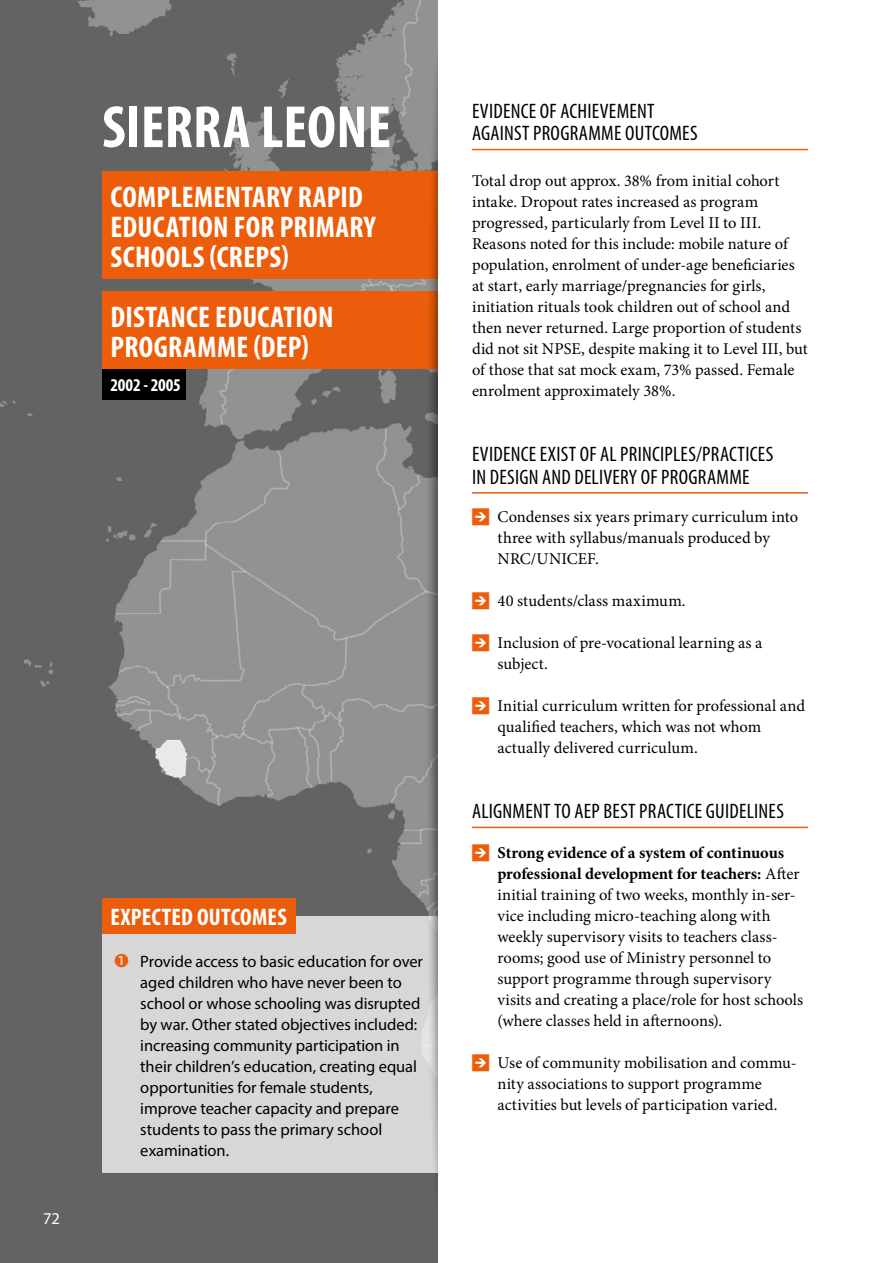
<style>
.page{position:relative;width:893px;height:1263px;background:#fff}
.page>*{position:absolute;margin:0;border:0;box-sizing:border-box;transform-origin:0 0}
.t1{font:700 condensed 60px "Myriad Pro";letter-spacing:.005em;color:#fff}
.t2{font:700 condensed 30px/30px "Myriad Pro";letter-spacing:.01em;color:#fff}
.t3{font:700 condensed 24px "Myriad Pro";letter-spacing:.01em;color:#fff}
.t4{font:condensed 21px/22.5px "Myriad Pro";letter-spacing:.01em;color:#000}
.t5{font:700 condensed 18px "Myriad Pro";letter-spacing:-.015em;color:#fff}
.t6{font:16.5px/21px "Minion Pro";color:#000}
.t7{font:16.5px/21px "Myriad Pro";letter-spacing:-.005em;color:#000}
.t8{font:16.5px "Myriad Pro";color:#fff}
.s1{font-family:"Circled";color:#eb5d0b}
.s2{font-family:"Arrowstfb";color:#eb5d0b}
.s3{font-weight:700}
</style>
<div class="page">
<img style="left:0;top:0;width:438px;height:1263px">
<div style="left:102px;top:172px;width:344px;height:107px;background:#eb5d0b"></div>
<div style="left:102px;top:291px;width:344px;height:77px;background:#eb5d0b"></div>
<div style="left:102px;top:369px;width:83px;height:31px;background:#000"></div>
<div style="left:102px;top:916px;width:336px;height:257px;background:#d7d7d7"></div>
<div style="left:102px;top:898px;width:193px;height:35px;background:#eb5d0b"></div>
<div style="left:424px;top:49px;width:40px;height:1165px;background:#000;opacity:.5"></div>
<div style="left:438px;top:0;width:34px;height:1263px;background:#fff"></div>
<hr style="left:472px;top:149px;width:336px;height:1px;background:#eb5d0b">
<hr style="left:472px;top:492px;width:336px;height:2px;background:#eb5d0b">
<hr style="left:472px;top:827px;width:336px;height:1px;background:#eb5d0b">
<h1 class="t1" style="left:102px;top:90px;width:291px">SIERRA LEONE</h1>
<h2 class="t2" style="left:111px;top:181px;width:267px">COMPLEMENTARY RAPID<br>EDUCATION FOR PRIMARY<br>SCHOOLS (CREPS)</h2>
<h2 class="t2" style="left:111px;top:301px;width:224px">DISTANCE EDUCATION<br>PROGRAMME (DEP)</h2>
<p class="t5" style="left:111px;top:374px;width:72px">2002 - 2005</p>
<p class="t8" style="left:43px;top:1208px;width:18px">72</p>
<h3 class="t3" style="left:111px;top:902px;width:178px">EXPECTED OUTCOMES</h3>
<p class="t7" style="left:140px;top:951px;width:284px;text-indent:-26px"><span class="s1">1</span> Provide access to basic education for over aged children who have never been to school or whose schooling was disrupted by war. Other stated objectives included: increasing community participation in their children’s education, creating equal opportunities for female students, improve teacher capacity and prepare students to pass the primary school examination.</p>
<p class="t4" style="left:472px;top:99px;width:227px">EVIDENCE OF ACHIEVEMENT<br>AGAINST PROGRAMME OUTCOMES</p>
<p class="t6" style="left:472px;top:170px;width:337px">Total drop out approx. 38% from initial cohort intake. Dropout rates increased as program progressed, particularly from Level II to III.<br>Reasons noted for this include: mobile nature of population, enrolment of under-age beneficiaries at start, early marriage/pregnancies for girls, initiation rituals took children out of school and then never returned. Large proportion of students did not sit NPSE, despite making it to Level III, but of those that sat mock exam, 73% passed. Female enrolment approximately 38%.</p>
<p class="t4" style="left:472px;top:443px;width:303px">EVIDENCE EXIST OF AL PRINCIPLES/PRACTICES<br>IN DESIGN AND DELIVERY OF PROGRAMME</p>
<p class="t6" style="left:497px;top:506px;width:302px;text-indent:-26px"><span class="s2">B</span> Condenses six years primary curriculum into three with syllabus/manuals produced by<br>NRC/UNICEF.</p>
<p class="t6" style="left:472px;top:590px;width:215px"><span class="s2">B</span> 40 students/class maximum.</p>
<p class="t6" style="left:497px;top:632px;width:266px;text-indent:-26px"><span class="s2">B</span> Inclusion of pre-vocational learning as a subject.</p>
<p class="t6" style="left:497px;top:695px;width:309px;text-indent:-26px"><span class="s2">B</span> Initial curriculum written for professional and qualified teachers, which was not whom actually delivered curriculum.</p>
<p class="t4" style="left:472px;top:800px;width:314px">ALIGNMENT TO AEP BEST PRACTICE GUIDELINES</p>
<p class="t6" style="left:497px;top:842px;width:307px;text-indent:-26px"><span class="s2">B</span> <span class="s3">Strong evidence of a system of continuous professional development for teachers:</span> After initial training of two weeks, monthly in-ser&shy;vice including micro-teaching along with weekly supervisory visits to teachers class&shy;rooms; good use of Ministry personnel to support programme through supervisory visits and creating a place/role for host schools (where classes held in afternoons).</p>
<p class="t6" style="left:472px;top:1052px;width:326px;text-align:center"><span class="s2">B</span> Use of community mobilisation and commu&shy;nity associations to support programme activities but levels of participation varied.</p>
</div>
